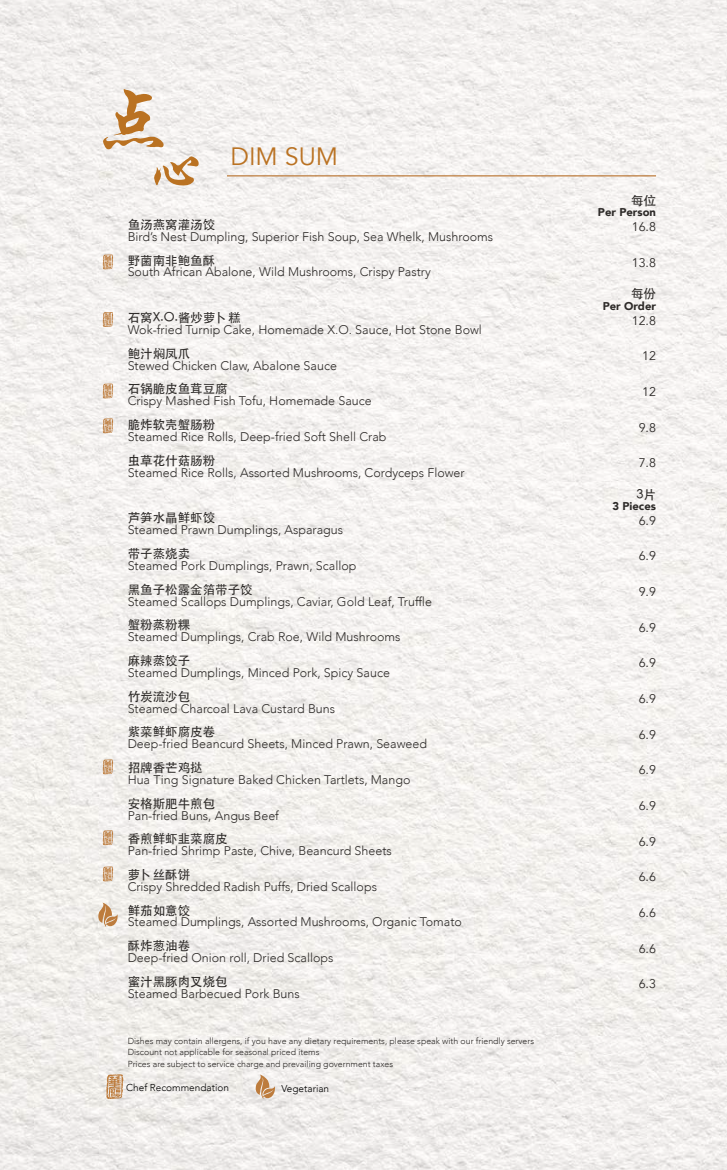
<style>
.page{position:relative;width:727px;height:1170px;background:#fff}
.page>*{position:absolute;margin:0;border:0;box-sizing:border-box;transform-origin:0 0}
.t1{font:80px "FZXKJW GB1 0";color:#ba7222}
.t2{font:56.25px "FZXKJW GB1 0";color:#ba7222}
.t3{font:25px "Avenir";color:#ba7222}
.t4{font:300 12.5px "Avenir";color:#2d2a28}
.t5{font:500 12.5px "ST Heiti SC";color:#2d2a28}
.t6{font:12.5px "Avenir";color:#2d2a28}
.t7{font:900 11.25px "Avenir";color:#2d2a28}
.t8{font:300 10px "Avenir";color:#000}
.t9{font:300 8.75px/11.2px "Avenir";color:#2d2a28}
</style>
<div class="page">
<img style="left:0;top:0;width:726px;height:1169px">
<hr style="left:227px;top:175px;width:429px;height:1px;background:#bd7c3d">
<svg style="left:103px;top:254px;width:10px;height:15px"></svg>
<svg style="left:103px;top:312px;width:10px;height:15px"></svg>
<svg style="left:103px;top:383px;width:10px;height:15px"></svg>
<svg style="left:103px;top:418px;width:10px;height:15px"></svg>
<svg style="left:103px;top:759px;width:10px;height:15px"></svg>
<svg style="left:103px;top:830px;width:10px;height:15px"></svg>
<svg style="left:103px;top:866px;width:10px;height:15px"></svg>
<svg style="left:106px;top:1073px;width:18px;height:25px"></svg>
<svg style="left:255px;top:1074px;width:20px;height:24px"></svg>
<svg style="left:98px;top:902px;width:20px;height:25px"></svg>
<h1 class="t1" style="left:92px;top:78px;width:82px">点</h1>
<h2 class="t2" style="left:147px;top:141px;width:58px">心</h2>
<h3 class="t3" style="left:230px;top:141px;width:109px">DIM SUM</h3>
<p class="t5" style="left:128px;top:217px;width:89px">鱼汤燕窝灌汤饺</p>
<p class="t4" style="left:128px;top:229px;width:367px">Bird’s Nest Dumpling, Superior Fish Soup, Sea Whelk, Mushrooms</p>
<p class="t5" style="left:128px;top:253px;width:89px">野菌南非鲍鱼酥</p>
<p class="t4" style="left:128px;top:265px;width:304px">South African Abalone, Wild Mushrooms, Crispy Pastry</p>
<p class="t5" style="left:128px;top:311px;width:114px">石窝X.O.酱炒萝卜糕</p>
<p class="t4" style="left:128px;top:322px;width:355px">Wok-fried Turnip Cake, Homemade X.O. Sauce, Hot Stone Bowl</p>
<p class="t5" style="left:128px;top:346px;width:64px">鲍汁焖凤爪</p>
<p class="t4" style="left:128px;top:358px;width:211px">Stewed Chicken Claw, Abalone Sauce</p>
<p class="t5" style="left:128px;top:382px;width:101px">石锅脆皮鱼茸豆腐</p>
<p class="t4" style="left:128px;top:393px;width:245px">Crispy Mashed Fish Tofu, Homemade Sauce</p>
<p class="t5" style="left:128px;top:418px;width:89px">脆炸软壳蟹肠粉</p>
<p class="t4" style="left:128px;top:429px;width:260px">Steamed Rice Rolls, Deep-fried Soft Shell Crab</p>
<p class="t5" style="left:128px;top:453px;width:89px">虫草花什菇肠粉</p>
<p class="t4" style="left:128px;top:465px;width:338px">Steamed Rice Rolls, Assorted Mushrooms, Cordyceps Flower</p>
<p class="t5" style="left:128px;top:511px;width:89px">芦笋水晶鲜虾饺</p>
<p class="t4" style="left:128px;top:522px;width:217px">Steamed Prawn Dumplings, Asparagus</p>
<p class="t5" style="left:128px;top:546px;width:64px">带子蒸烧卖</p>
<p class="t4" style="left:128px;top:558px;width:230px">Steamed Pork Dumplings, Prawn, Scallop</p>
<p class="t5" style="left:128px;top:582px;width:126px">黑鱼子松露金箔带子饺</p>
<p class="t4" style="left:128px;top:594px;width:306px">Steamed Scallops Dumplings, Caviar, Gold Leaf, Truffle</p>
<p class="t5" style="left:128px;top:618px;width:64px">蟹粉蒸粉粿</p>
<p class="t4" style="left:128px;top:629px;width:274px">Steamed Dumplings, Crab Roe, Wild Mushrooms</p>
<p class="t5" style="left:128px;top:653px;width:64px">麻辣蒸饺子</p>
<p class="t4" style="left:128px;top:665px;width:264px">Steamed Dumplings, Minced Pork, Spicy Sauce</p>
<p class="t5" style="left:128px;top:689px;width:64px">竹炭流沙包</p>
<p class="t4" style="left:128px;top:700px;width:209px">Steamed Charcoal Lava Custard Buns</p>
<p class="t5" style="left:128px;top:725px;width:89px">紫菜鲜虾腐皮卷</p>
<p class="t4" style="left:128px;top:736px;width:301px">Deep-fried Beancurd Sheets, Minced Prawn, Seaweed</p>
<p class="t5" style="left:128px;top:760px;width:76px">招牌香芒鸡挞</p>
<p class="t4" style="left:128px;top:772px;width:284px">Hua Ting Signature Baked Chicken Tartlets, Mango</p>
<p class="t5" style="left:128px;top:796px;width:89px">安格斯肥牛煎包</p>
<p class="t4" style="left:128px;top:807px;width:153px">Pan-fried Buns, Angus Beef</p>
<p class="t5" style="left:128px;top:831px;width:101px">香煎鲜虾韭菜腐皮</p>
<p class="t4" style="left:128px;top:843px;width:265px">Pan-fried Shrimp Paste, Chive, Beancurd Sheets</p>
<p class="t5" style="left:128px;top:867px;width:64px">萝卜丝酥饼</p>
<p class="t4" style="left:128px;top:879px;width:251px">Crispy Shredded Radish Puffs, Dried Scallops</p>
<p class="t5" style="left:128px;top:903px;width:64px">鲜茄如意饺</p>
<p class="t4" style="left:128px;top:914px;width:335px">Steamed Dumplings, Assorted Mushrooms, Organic Tomato</p>
<p class="t5" style="left:128px;top:938px;width:64px">酥炸葱油卷</p>
<p class="t4" style="left:128px;top:950px;width:207px">Deep-fried Onion roll, Dried Scallops</p>
<p class="t5" style="left:128px;top:974px;width:101px">蜜汁黑豚肉叉烧包</p>
<p class="t4" style="left:128px;top:985px;width:174px">Steamed Barbecued Pork Buns</p>
<p class="t9" style="left:128px;top:1035px;width:408px">Dishes may contain allergens, if you have any dietary requirements, please speak with our friendly servers<br>Discount not applicable for seasonal priced items<br>Prices are subject to service charge and prevailing government taxes</p>
<p class="t8" style="left:126px;top:1081px;width:104px">Chef Recommendation</p>
<p class="t8" style="left:281px;top:1082px;width:49px">Vegetarian</p>
<p class="t5" style="left:631px;top:194px;width:27px">每位</p>
<p class="t7" style="left:597px;top:203px;width:60px">Per Person</p>
<p class="t6" style="left:631px;top:219px;width:26px">16.8</p>
<p class="t6" style="left:631px;top:255px;width:26px">13.8</p>
<p class="t5" style="left:631px;top:287px;width:27px">每份</p>
<p class="t7" style="left:602px;top:296px;width:55px">Per Order</p>
<p class="t6" style="left:631px;top:313px;width:26px">12.8</p>
<p class="t6" style="left:642px;top:348px;width:15px">12</p>
<p class="t6" style="left:642px;top:384px;width:15px">12</p>
<p class="t6" style="left:638px;top:420px;width:19px">9.8</p>
<p class="t6" style="left:638px;top:455px;width:19px">7.8</p>
<p class="t5" style="left:636px;top:487px;width:21px">3片</p>
<p class="t7" style="left:612px;top:496px;width:45px">3 Pieces</p>
<p class="t6" style="left:638px;top:513px;width:19px">6.9</p>
<p class="t6" style="left:638px;top:548px;width:19px">6.9</p>
<p class="t6" style="left:638px;top:584px;width:19px">9.9</p>
<p class="t6" style="left:638px;top:620px;width:19px">6.9</p>
<p class="t6" style="left:638px;top:655px;width:19px">6.9</p>
<p class="t6" style="left:638px;top:691px;width:19px">6.9</p>
<p class="t6" style="left:638px;top:727px;width:19px">6.9</p>
<p class="t6" style="left:638px;top:762px;width:19px">6.9</p>
<p class="t6" style="left:638px;top:798px;width:19px">6.9</p>
<p class="t6" style="left:638px;top:833px;width:19px">6.9</p>
<p class="t6" style="left:638px;top:869px;width:19px">6.6</p>
<p class="t6" style="left:638px;top:905px;width:19px">6.6</p>
<p class="t6" style="left:638px;top:940px;width:19px">6.6</p>
<p class="t6" style="left:638px;top:976px;width:19px">6.3</p>
</div>
